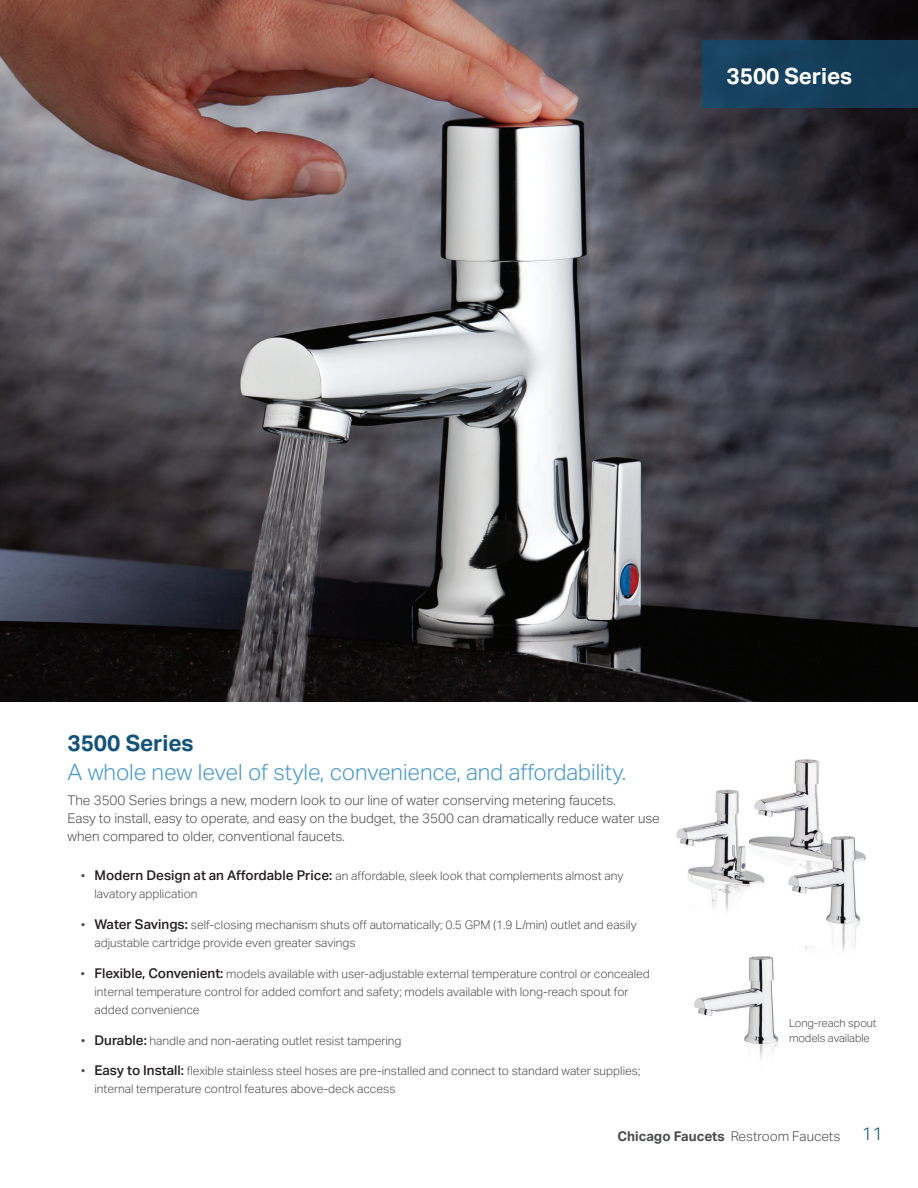
<style>
.page{position:relative;width:918px;height:1188px;background:#fff}
.page>*{position:absolute;margin:0;border:0;box-sizing:border-box;transform-origin:0 0}
.t1{font:300 22.5px "Aktiv Grotesk Geberit";letter-spacing:-.005em;color:#4799cc}
.t2{font:700 22.5px "Aktiv Grotesk Geberit";letter-spacing:-.005em;color:#13537b}
.t3{font:700 22.5px "Aktiv Grotesk Geberit";letter-spacing:-.005em;color:#fff}
.t4{font:300 13.5px/18px "Aktiv Grotesk Geberit";letter-spacing:-.005em;color:#4b4c4d}
.t5{font:300 12px/18px "Aktiv Grotesk Geberit";color:#4b4c4d}
.t6{font:300 11.25px/15px "Aktiv Grotesk Geberit";letter-spacing:-.01em;color:#4b4c4d}
.s1{font-weight:500;font-size:13.5px;color:#231f20}
.s2{font-weight:700}
.s3{font-size:18px;color:#13537b}
</style>
<div class="page">
<img style="left:676px;top:759px;width:190px;height:193px">
<img style="left:0;top:0;width:918px;height:702px">
<img style="left:702px;top:40px;width:216px;height:68px">
<img style="left:694px;top:956px;width:84px;height:102px">
<h1 class="t3" style="left:727px;top:62px;width:127px">3500 Series</h1>
<h1 class="t2" style="left:68px;top:729px;width:128px">3500 Series</h1>
<h1 class="t1" style="left:68px;top:759px;width:560px">A whole new level of style, convenience, and affordability.</h1>
<p class="t4" style="left:68px;top:791px;width:594px">The 3500 Series brings a new, modern look to our line of water conserving metering faucets.<br>Easy to install, easy to operate, and easy on the budget, the 3500 can dramatically reduce water use when compared to older, conventional faucets.</p>
<p class="t5" style="left:95px;top:867px;width:530px;text-indent:-14px">• <span class="s1">Modern Design at an Affordable Price:</span> an affordable, sleek look that complements almost any lavatory application</p>
<p class="t5" style="left:94px;top:916px;width:544px;text-indent:-13px">• <span class="s1">Water Savings:</span> self-closing mechanism shuts off automatically; 0.5 GPM (1.9 L/min) outlet and easily adjustable cartridge provide even greater savings</p>
<p class="t5" style="left:95px;top:965px;width:557px;text-indent:-14px">• <span class="s1">Flexible, Convenient:</span> models available with user-adjustable external temperature control or concealed internal temperature control for added comfort and safety; models available with long-reach spout for added convenience</p>
<p class="t5" style="left:81px;top:1031px;width:322px">• <span class="s1">Durable:</span> handle and non-aerating outlet resist tampering</p>
<p class="t5" style="left:94px;top:1062px;width:547px;text-indent:-13px">• <span class="s1">Easy to Install:</span> flexible stainless steel hoses are pre-installed and connect to standard water supplies; internal temperature control features above-deck access</p>
<p class="t6" style="left:789px;top:1016px;width:89px">Long-reach spout models available</p>
<p class="t4" style="left:618px;top:1127px;width:267px"><span class="s2">Chicago Faucets</span> Restroom Faucets <span class="s3">11</span></p>
</div>
